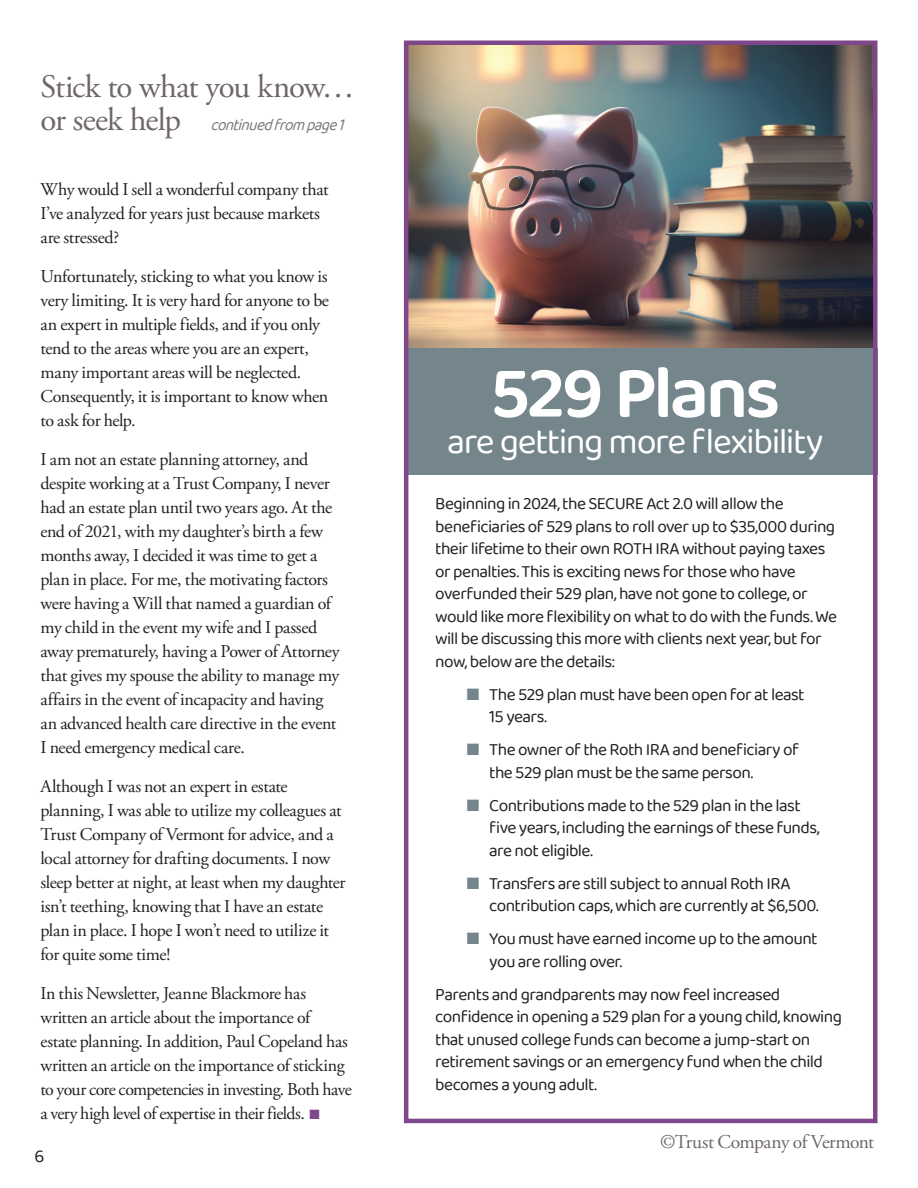
<style>
.page{position:relative;width:918px;height:1188px;background:#fff}
.page>*{position:absolute;margin:0;border:0;box-sizing:border-box;transform-origin:0 0}
.t1{font:600 75px "Baloo Bhai 2";letter-spacing:-.045em;color:#fff}
.t2{font:36px "Baloo Bhai 2";letter-spacing:-.04em;color:#fff}
.t3{font:32.7px "Adobe Garamond Pro";color:#6f6765}
.t4{font:19.5px "Adobe Garamond Pro";letter-spacing:-.015em;color:#6f6765}
.t5{font:18px/24px "Adobe Garamond Pro";letter-spacing:-.02em;color:#231f20}
.t6{font:18px "Baloo Bhai 2";color:#231f20}
.t7{font:17.25px/22.5px "Baloo Bhai 2";letter-spacing:-.035em;color:#231f20}
.t8{font:italic 16.5px "Baloo Chettan 2";color:#76787b;scale:.92 1}
.s1{font-family:"Adobe Garamond Pro";font-style:normal;font-size:32.7px;color:#6f6765}
.s2{color:#7e478b}
.s3{color:#74858b}
</style>
<div class="page">
<img style="left:409px;top:45px;width:464px;height:304px">
<div style="left:404px;top:349px;width:474px;height:126px;background:#74858b"></div>
<div style="left:404px;top:40px;width:474px;height:1083px;border:4px solid #7e478b"></div>
<p class="t3" style="left:40px;top:67px;width:316px">Stick to what you know…</p>
<p class="t8" style="left:40px;top:114px;width:337px"><span class="s1">o r s e e k h e l p</span> continuedfrompage1</p>
<p class="t5" style="left:40px;top:178px;width:290px">Why would I sell a wonderful company that<br>I’ve analyzed for years just because markets are stressed?</p>
<p class="t5" style="left:40px;top:265px;width:290px">Unfortunately, sticking to what you know is very limiting. It is very hard for anyone to be an expert in multiple fields, and if you only tend to the areas where you are an expert, many important areas will be neglected.<br>Consequently, it is important to know when to ask for help.</p>
<p class="t5" style="left:40px;top:448px;width:301px">I am not an estate planning attorney, and despite working at a Trust Company, I never had an estate plan until two years ago. At the end of 2021, with my daughter’s birth a few months away, I decided it was time to get a plan in place. For me, the motivating factors were having a Will that named a guardian of my child in the event my wife and I passed away prematurely, having a Power of Attorney that gives my spouse the ability to manage my affairs in the event of incapacity and having an advanced health care directive in the event I need emergency medical care.</p>
<p class="t5" style="left:40px;top:775px;width:307px">Although I was not an expert in estate planning, I was able to utilize my colleagues at Trust Company of Vermont for advice, and a local attorney for drafting documents. I now sleep better at night, at least when my daughter isn’t teething, knowing that I have an estate plan in place. I hope I won’t need to utilize it for quite some time!</p>
<p class="t5" style="left:40px;top:982px;width:313px">In this Newsletter, Jeanne Blackmore has written an article about the importance of<br>estate planning. In addition, Paul Copeland has written an article on the importance of sticking to your core competencies in investing. Both have a very high level of expertise in their fields. <span class="s2">■</span></p>
<p class="t6" style="left:34px;top:1144px;width:11px">6</p>
<p class="t1" style="left:490px;top:338px;width:292px">529 Plans</p>
<p class="t2" style="left:447px;top:416px;width:378px">are getting more flexibility</p>
<p class="t7" style="left:435px;top:493px;width:404px">Beginning in 2024, the SECURE Act 2.0 will allow the beneficiaries of 529 plans to roll over up to $35,000 during their lifetime to their own ROTH IRA without paying taxes or penalties. This is exciting news for those who have overfunded their 529 plan, have not gone to college, or would like more flexibility on what to do with the funds. We will be discussing this more with clients next year, but for now, below are the details:</p>
<p class="t7" style="left:467px;top:684px;width:339px"><span class="s3">■</span> The 529 plan must have been open for at least</p>
<p class="t7" style="left:489px;top:706px;width:59px">15 years.</p>
<p class="t7" style="left:467px;top:739px;width:334px"><span class="s3">■</span> The owner of the Roth IRA and beneficiary of</p>
<p class="t7" style="left:489px;top:762px;width:266px">the 529 plan must be the same person.</p>
<p class="t7" style="left:467px;top:795px;width:336px"><span class="s3">■</span> Contributions made to the 529 plan in the last</p>
<p class="t7" style="left:489px;top:817px;width:332px">five years, including the earnings of these funds,</p>
<p class="t7" style="left:489px;top:840px;width:105px">are not eligible.</p>
<p class="t7" style="left:467px;top:873px;width:325px"><span class="s3">■</span> Transfers are still subject to annual Roth IRA</p>
<p class="t7" style="left:489px;top:895px;width:331px">contribution caps, which are currently at $6,500.</p>
<p class="t7" style="left:467px;top:928px;width:352px"><span class="s3">■</span> You must have earned income up to the amount</p>
<p class="t7" style="left:489px;top:951px;width:134px">you are rolling over.</p>
<p class="t7" style="left:435px;top:984px;width:408px">Parents and grandparents may now feel increased confidence in opening a 529 plan for a young child, knowing that unused college funds can become a jump-start on retirement savings or an emergency fund when the child becomes a young adult.</p>
<p class="t4" style="left:660px;top:1130px;width:215px">©Trust Company of Vermont</p>
</div>
